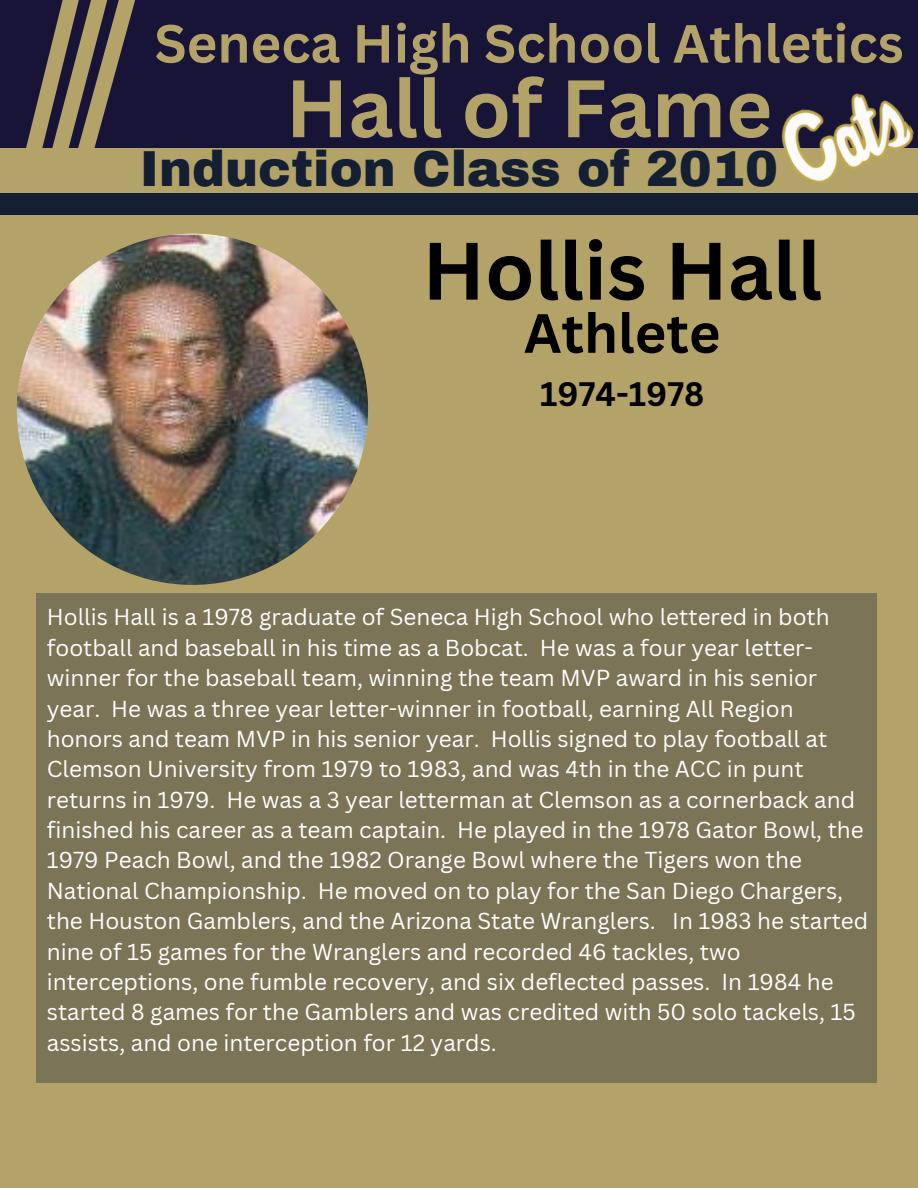
<style>
.page{position:relative;width:918px;height:1188px;background:#fff}
.page>*{position:absolute;margin:0;border:0;box-sizing:border-box;transform-origin:0 0}
.t1{font:700 79.5px "Canva Sans";color:#b3a369}
.t2{font:700 79.5px "Canva Sans";color:#000}
.t3{font:700 54px "Canva Sans";color:#000}
.t4{font:700 52.5px "Canva Sans";color:#b3a369}
.t5{font:900 49.5px "Archivo";color:#141f33}
.t6{font:700 33px "Canva Sans";color:#000}
.t7{font:22.5px/30.3px "Canva Sans";color:#fff}
</style>
<div class="page">
<div style="left:0;top:0;width:918px;height:148px;background:#181438"></div>
<svg style="left:26px;top:0;width:109px;height:148px"></svg>
<div style="left:0;top:148px;width:918px;height:45px;background:#b3a369"></div>
<img style="left:781px;top:93px;width:133px;height:91px">
<div style="left:0;top:193px;width:918px;height:995px;background:#b3a369"></div>
<div style="left:0;top:193px;width:918px;height:21px;background:#141f33"></div>
<img style="left:17px;top:234px;width:351px;height:351px;border-radius:50%">
<div style="left:36px;top:593px;width:841px;height:490px;background:#7b7456"></div>
<p class="t4" style="left:154px;top:7px;width:751px">Seneca High School Athletics</p>
<p class="t1" style="left:286px;top:52px;width:488px">Hall of Fame</p>
<p class="t5" style="left:140px;top:143px;width:640px">Induction Class of 2010</p>
<p class="t2" style="left:422px;top:215px;width:401px">Hollis Hall</p>
<p class="t3" style="left:524px;top:295px;width:198px">Athlete</p>
<p class="t6" style="left:540px;top:370px;width:166px">1974-1978</p>
<p class="t7" style="left:47px;top:602px;width:823px">Hollis Hall is a 1978 graduate of Seneca High School who lettered in both football and baseball in his time as a Bobcat. He was a four year letter&shy;winner for the baseball team, winning the team MVP award in his senior year. He was a three year letter-winner in football, earning All Region honors and team MVP in his senior year. Hollis signed to play football at Clemson University from 1979 to 1983, and was 4th in the ACC in punt returns in 1979. He was a 3 year letterman at Clemson as a cornerback and finished his career as a team captain. He played in the 1978 Gator Bowl, the 1979 Peach Bowl, and the 1982 Orange Bowl where the Tigers won the National Championship. He moved on to play for the San Diego Chargers, the Houston Gamblers, and the Arizona State Wranglers. In 1983 he started nine of 15 games for the Wranglers and recorded 46 tackles, two interceptions, one fumble recovery, and six deflected passes. In 1984 he started 8 games for the Gamblers and was credited with 50 solo tackels, 15 assists, and one interception for 12 yards.</p>
</div>
